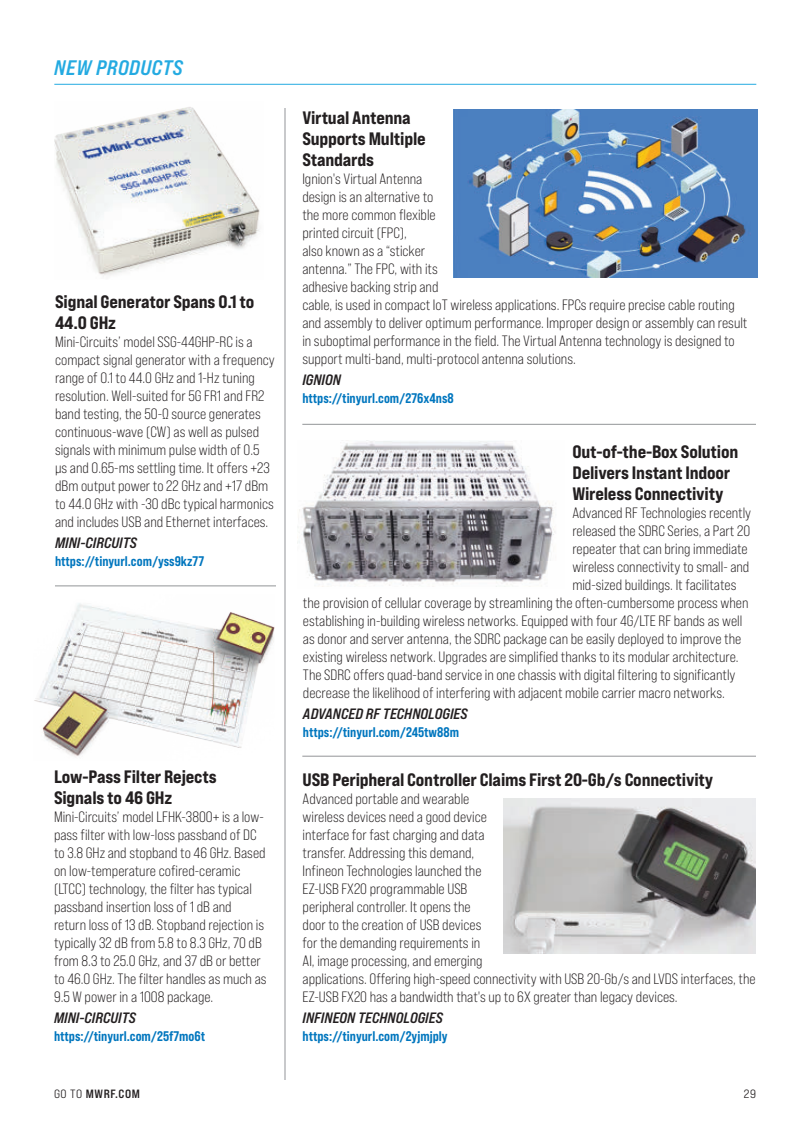
<style>
.page{position:relative;width:810px;height:1134px;background:#fff}
.page>*{position:absolute;margin:0;border:0;box-sizing:border-box;transform-origin:0 0}
.t1{font:21px "Bebas Neue Pro Exp Bd It";letter-spacing:.02em;color:#24aae1}
.t2{font:18px/21px "Bebas Neue Pro Exp Eb";letter-spacing:-.01em;color:#231f20}
.t3{font:15px/18px "Bebas Neue Pro Sm E Bk";color:#231f20}
.t4{font:15px "Bebas Neue Pro Exp Bd It";color:#231f20}
.t5{font:13.95px "Bebas Neue Pro Sm E Eb";color:#0076be}
.t6{font:12px "Bebas Neue Pro Exp Bd";letter-spacing:.05em;color:#231f20}
.t7{font:12px "Bebas Neue Pro Exp Md";color:#231f20}
.s1{font-family:"Bebas Neue Pro Exp Md"}
</style>
<div class="page">
<hr style="left:54px;top:84px;width:702px;height:1px;background:#24aae1">
<hr style="left:285px;top:108px;width:1px;height:972px;background:#939598">
<hr style="left:302px;top:756px;width:454px;height:1px;background:#939598">
<hr style="left:302px;top:424px;width:454px;height:1px;background:#939598">
<hr style="left:55px;top:586px;width:221px;height:1px;background:#939598">
<img style="left:54px;top:107px;width:206px;height:170px">
<img style="left:34px;top:603px;width:241px;height:153px">
<img style="left:503px;top:799px;width:253px;height:155px">
<img style="left:298px;top:440px;width:257px;height:147px">
<img style="left:454px;top:109px;width:303px;height:169px">
<h1 class="t1" style="left:54px;top:55px;width:130px">NEW PRODUCTS</h1>
<p class="t2" style="left:55px;top:291px;width:201px">Signal Generator Spans 0.1 to<br>44.0 GHz</p>
<p class="t3" style="left:55px;top:332px;width:221px">Mini-Circuits’ model SSG-44GHP-RC is a compact signal generator with a frequency range of 0.1 to 44.0 GHz and 1-Hz tuning resolution. Well-suited for 5G FR1 and FR2 band testing, the 50-Ω source generates continuous-wave (CW) as well as pulsed signals with minimum pulse width of 0.5 μs and 0.65-ms settling time. It offers +23 dBm output power to 22 GHz and +17 dBm to 44.0 GHz with -30 dBc typical harmonics and includes USB and Ethernet interfaces.</p>
<p class="t4" style="left:55px;top:533px;width:83px">MINI-CIRCUITS</p>
<p class="t5" style="left:55px;top:553px;width:151px">https://tinyurl.com/yss9kz77</p>
<p class="t2" style="left:54px;top:766px;width:164px">Low-Pass Filter Rejects<br>Signals to 46 GHz</p>
<p class="t3" style="left:54px;top:808px;width:214px">Mini-Circuits’ model LFHK-3800+ is a low&shy;pass filter with low-loss passband of DC to 3.8 GHz and stopband to 46 GHz. Based on low-temperature cofired-ceramic (LTCC) technology, the filter has typical passband insertion loss of 1 dB and return loss of 13 dB. Stopband rejection is typically 32 dB from 5.8 to 8.3 GHz, 70 dB from 8.3 to 25.0 GHz, and 37 dB or better to 46.0 GHz. The filter handles as much as 9.5 W power in a 1008 package.</p>
<p class="t4" style="left:54px;top:1008px;width:83px">MINI-CIRCUITS</p>
<p class="t5" style="left:54px;top:1028px;width:153px">https://tinyurl.com/25f7mo6t</p>
<p class="t2" style="left:302px;top:107px;width:125px">Virtual Antenna<br>Supports Multiple<br>Standards</p>
<p class="t3" style="left:302px;top:170px;width:447px">Ignion's Virtual Antenna<br>design is an alternative to<br>the more common flexible<br>printed circuit (FPC),<br>also known as a “sticker<br>antenna.” The FPC, with its<br>adhesive backing strip and<br>cable, is used in compact IoT wireless applications. FPCs require precise cable routing and assembly to deliver optimum performance. Improper design or assembly can result in suboptimal performance in the field. The Virtual Antenna technology is designed to support multi-band, multi-protocol antenna solutions.</p>
<p class="t4" style="left:302px;top:370px;width:40px">IGNION</p>
<p class="t5" style="left:302px;top:390px;width:153px">https://tinyurl.com/276x4ns8</p>
<p class="t2" style="left:572px;top:441px;width:167px">Out-of-the-Box Solution<br>Delivers Instant Indoor<br>Wireless Connectivity</p>
<p class="t3" style="left:572px;top:504px;width:180px">Advanced RF Technologies recently</p>
<p class="t3" style="left:572px;top:522px;width:179px">released the SDRC Series, a Part 20</p>
<p class="t3" style="left:572px;top:540px;width:177px">repeater that can bring immediate</p>
<p class="t3" style="left:572px;top:558px;width:179px">wireless connectivity to small- and</p>
<p class="t3" style="left:572px;top:576px;width:166px">mid-sized buildings. It facilitates</p>
<p class="t3" style="left:303px;top:594px;width:447px">the provision of cellular coverage by streamlining the often-cumbersome process when</p>
<p class="t3" style="left:303px;top:612px;width:441px">establishing in-building wireless networks. Equipped with four 4G/LTE RF bands as well</p>
<p class="t3" style="left:303px;top:630px;width:440px">as donor and server antenna, the SDRC package can be easily deployed to improve the</p>
<p class="t3" style="left:303px;top:648px;width:437px">existing wireless network. Upgrades are simplified thanks to its modular architecture.</p>
<p class="t3" style="left:303px;top:666px;width:434px">The SDRC offers quad-band service in one chassis with digital filtering to significantly</p>
<p class="t3" style="left:303px;top:684px;width:423px">decrease the likelihood of interfering with adjacent mobile carrier macro networks.</p>
<p class="t4" style="left:303px;top:704px;width:166px">ADVANCED RF TECHNOLOGIES</p>
<p class="t5" style="left:303px;top:724px;width:158px">https://tinyurl.com/245tw88m</p>
<p class="t2" style="left:303px;top:769px;width:412px">USB Peripheral Controller Claims First 20-Gb/s Connectivity</p>
<p class="t3" style="left:303px;top:790px;width:455px">Advanced portable and wearable<br>wireless devices need a good device<br>interface for fast charging and data<br>transfer. Addressing this demand,<br>Infineon Technologies launched the<br>EZ-USB FX20 programmable USB<br>peripheral controller. It opens the<br>door to the creation of USB devices<br>for the demanding requirements in<br>AI, image processing, and emerging<br>applications. Offering high-speed connectivity with USB 20-Gb/s and LVDS interfaces, the EZ-USB FX20 has a bandwidth that's up to 6X greater than legacy devices.</p>
<p class="t4" style="left:303px;top:1008px;width:142px">INFINEON TECHNOLOGIES</p>
<p class="t5" style="left:303px;top:1028px;width:147px">https://tinyurl.com/2yjmjply</p>
<p class="t6" style="left:54px;top:1086px;width:87px"><span class="s1">GO TO</span> MWRF.COM</p>
<p class="t7" style="left:744px;top:1086px;width:14px">29</p>
</div>
